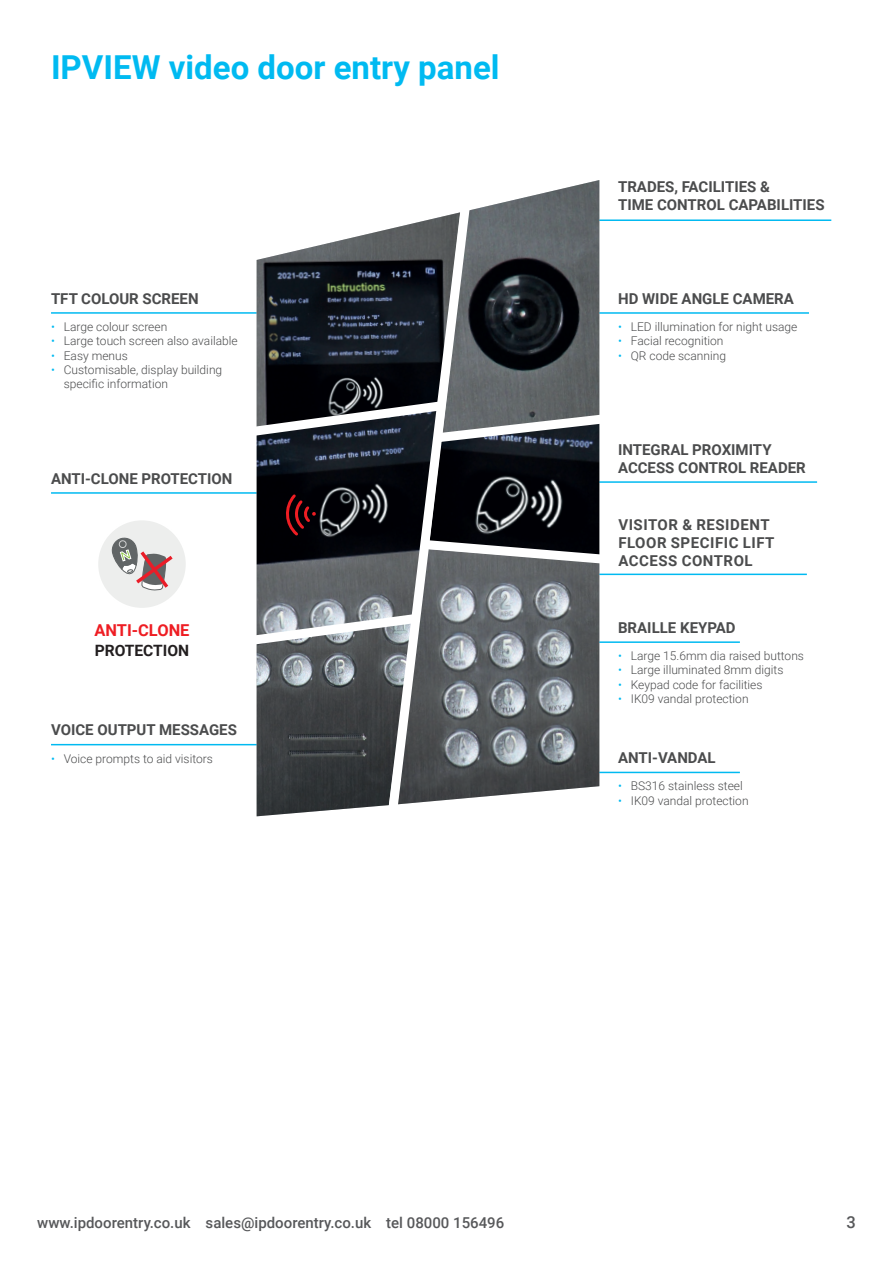
<style>
.page{position:relative;width:893px;height:1263px;background:#fff}
.page>*{position:absolute;margin:0;border:0;box-sizing:border-box;transform-origin:0 0}
.t1{font:700 33px "Roboto";color:#00baf1}
.t2{font:500 16.5px "Roboto";color:#57585a}
.t3{font:700 16.35px "Roboto";color:#ee1d23}
.t4{font:700 15.6px "Roboto";color:#231f20}
.t5{font:700 15px/18px "Roboto";color:#4b4c4d}
.t6{font:500 15px "Roboto";color:#57585a}
.t7{font:700 15px/18px "Roboto";letter-spacing:.035em;color:#4b4c4d}
.t8{font:300 12px/14.4px "Roboto";color:#4b4c4d}
.s1{color:#00baf1}
</style>
<div class="page">
<hr style="left:51px;top:312px;width:310px;height:2px;background:#00baf1">
<hr style="left:51px;top:744px;width:310px;height:1px;background:#00baf1">
<hr style="left:51px;top:492px;width:310px;height:2px;background:#00baf1">
<hr style="left:539px;top:312px;width:270px;height:2px;background:#00baf1">
<hr style="left:539px;top:219px;width:292px;height:2px;background:#00baf1">
<hr style="left:539px;top:481px;width:278px;height:2px;background:#00baf1">
<hr style="left:539px;top:574px;width:268px;height:1px;background:#00baf1">
<hr style="left:539px;top:641px;width:201px;height:2px;background:#00baf1">
<hr style="left:539px;top:772px;width:201px;height:1px;background:#00baf1">
<svg style="left:243px;top:180px;width:375px;height:636px"></svg>
<div style="left:97px;top:519px;width:90px;height:90px;background:#edeeed;border-radius:50%"></div>
<div style="left:96px;top:518px;width:92px;height:92px;border:2px solid #fff;border-radius:50%"></div>
<svg style="left:111px;top:537px;width:62px;height:54px"></svg>
<h1 class="t1" style="left:51px;top:44px;width:450px">IPVIEW video door entry panel</h1>
<p class="t5" style="left:51px;top:289px;width:149px">TFT COLOUR SCREEN</p>
<p class="t8" style="left:51px;top:319px;width:118px"><span class="s1">•</span> Large colour screen</p>
<p class="t8" style="left:51px;top:333px;width:188px"><span class="s1">•</span> Large touch screen also available</p>
<p class="t8" style="left:51px;top:348px;width:78px"><span class="s1">•</span> Easy menus</p>
<p class="t8" style="left:64px;top:362px;width:160px;text-indent:-13px"><span class="s1">•</span> Customisable, display building specific information</p>
<p class="t5" style="left:51px;top:469px;width:183px">ANTI-CLONE PROTECTION</p>
<h3 class="t3" style="left:94px;top:619px;width:97px">ANTI-CLONE</h3>
<h3 class="t4" style="left:95px;top:640px;width:96px">PROTECTION</h3>
<p class="t5" style="left:51px;top:720px;width:187px">VOICE OUTPUT MESSAGES</p>
<p class="t8" style="left:51px;top:751px;width:163px"><span class="s1">•</span> Voice prompts to aid visitors</p>
<p class="t5" style="left:618px;top:177px;width:208px">TRADES, FACILITIES &amp;<br>TIME CONTROL CAPABILITIES</p>
<p class="t5" style="left:618px;top:289px;width:177px">HD WIDE ANGLE CAMERA</p>
<p class="t8" style="left:618px;top:319px;width:181px"><span class="s1">•</span> LED illumination for night usage</p>
<p class="t8" style="left:618px;top:333px;width:107px"><span class="s1">•</span> Facial recognition</p>
<p class="t8" style="left:618px;top:348px;width:109px"><span class="s1">•</span> QR code scanning</p>
<p class="t5" style="left:618px;top:440px;width:189px">INTEGRAL PROXIMITY<br>ACCESS CONTROL READER</p>
<p class="t7" style="left:618px;top:515px;width:158px">VISITOR &amp; RESIDENT<br>FLOOR SPECIFIC LIFT<br>ACCESS CONTROL</p>
<p class="t5" style="left:618px;top:618px;width:119px">BRAILLE KEYPAD</p>
<p class="t8" style="left:618px;top:648px;width:187px"><span class="s1">•</span> Large 15.6mm dia raised buttons</p>
<p class="t8" style="left:618px;top:662px;width:167px"><span class="s1">•</span> Large illuminated 8mm digits</p>
<p class="t8" style="left:618px;top:677px;width:146px"><span class="s1">•</span> Keypad code for facilities</p>
<p class="t8" style="left:618px;top:691px;width:132px"><span class="s1">•</span> IK09 vandal protection</p>
<p class="t5" style="left:618px;top:748px;width:99px">ANTI-VANDAL</p>
<p class="t8" style="left:618px;top:778px;width:126px"><span class="s1">•</span> BS316 stainless steel</p>
<p class="t8" style="left:618px;top:793px;width:132px"><span class="s1">•</span> IK09 vandal protection</p>
<p class="t6" style="left:37px;top:1212px;width:469px">www.ipdoorentry.co.uk sales@ipdoorentry.co.uk tel 08000 156496</p>
<h2 class="t2" style="left:846px;top:1210px;width:11px">3</h2>
</div>
